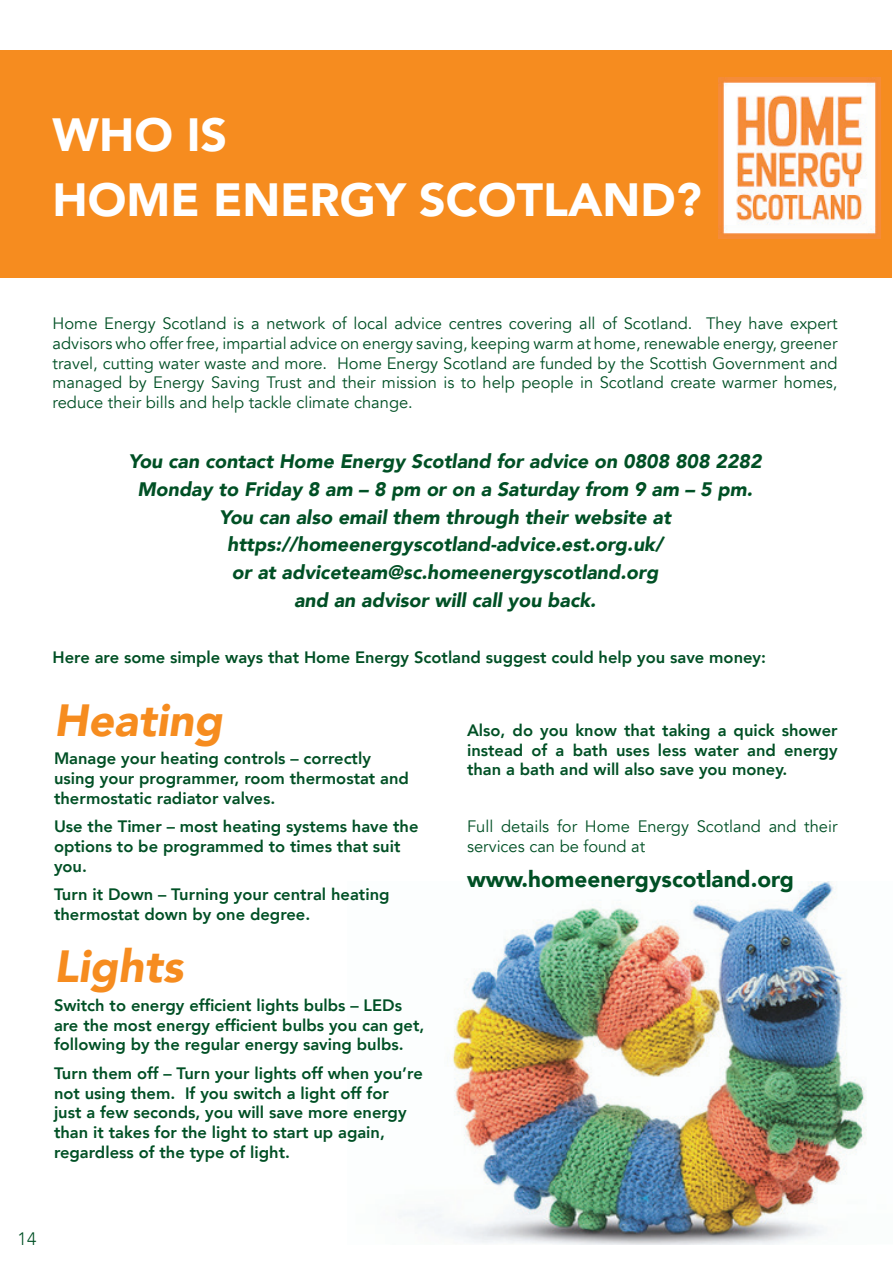
<style>
.page{position:relative;width:893px;height:1263px;background:#fff}
.page>*{position:absolute;margin:0;border:0;box-sizing:border-box;transform-origin:0 0}
.t1{font:900 46.5px/64.3px "Avenir";color:#fff}
.t2{font:italic 900 45px "Avenir";color:#f68c1f}
.t3{font:900 22.5px "Avenir";color:#005025}
.t4{font:italic 900 19.5px/27.6px "Avenir";color:#005025;text-align:center}
.t5{font:300 18px "Avenir";color:#005025}
.t6{font:800 16.5px/19.8px "Avenir";color:#005025}
.t7{font:16.5px/19.8px "Avenir";color:#005025;text-align:justify}
</style>
<div class="page">
<div style="left:0;top:50px;width:892px;height:228px;background:#f68c1f"></div>
<img style="left:719px;top:77px;width:161px;height:162px">
<img style="left:399px;top:881px;width:468px;height:364px">
<h1 class="t1" style="left:53px;top:102px;width:651px">WHO IS<br>HOME ENERGY SCOTLAND?</h1>
<p class="t7" style="left:53px;top:314px;width:787px">Home Energy Scotland is a network of local advice centres covering all of Scotland. They have expert advisors who offer free, impartial advice on energy saving, keeping warm at home, renewable energy, greener travel, cutting water waste and more. Home Energy Scotland are funded by the Scottish Government and managed by Energy Saving Trust and their mission is to help people in Scotland create warmer homes, reduce their bills and help tackle climate change.</p>
<p class="t4" style="left:128px;top:448px;width:635px">You can contact Home Energy Scotland for advice on 0808 808 2282<br>Monday to Friday 8 am – 8 pm or on a Saturday from 9 am – 5 pm.<br>You can also email them through their website at https://homeenergyscotland-advice.est.org.uk/<br>or at adviceteam@sc.homeenergyscotland.org<br>and an advisor will call you back.</p>
<p class="t6" style="left:53px;top:648px;width:715px">Here are some simple ways that Home Energy Scotland suggest could help you save money:</p>
<h2 class="t2" style="left:54px;top:683px;width:170px">Heating</h2>
<p class="t6" style="left:54px;top:749px;width:356px">Manage your heating controls – correctly using your programmer, room thermostat and thermostatic radiator valves.</p>
<p class="t6" style="left:54px;top:817px;width:366px">Use the Timer – most heating systems have the options to be programmed to times that suit you.</p>
<p class="t6" style="left:54px;top:884px;width:337px">Turn it Down – Turning your central heating thermostat down by one degree.</p>
<h2 class="t2" style="left:54px;top:930px;width:131px">Lights</h2>
<p class="t6" style="left:54px;top:995px;width:372px">Switch to energy efficient lights bulbs – LEDs are the most energy efficient bulbs you can get, following by the regular energy saving bulbs.</p>
<p class="t6" style="left:54px;top:1063px;width:370px">Turn them off – Turn your lights off when you’re not using them. If you switch a light off for<br>just a few seconds, you will save more energy than it takes for the light to start up again, regardless of the type of light.</p>
<p class="t6" style="left:467px;top:720px;width:372px;text-align:justify">Also, do you know that taking a quick shower instead of a bath uses less water and energy than a bath and will also save you money.</p>
<p class="t7" style="left:467px;top:817px;width:372px">Full details for Home Energy Scotland and their services can be found at</p>
<h3 class="t3" style="left:467px;top:860px;width:329px">www.homeenergyscotland.org</h3>
<p class="t5" style="left:18px;top:1228px;width:20px">14</p>
</div>
